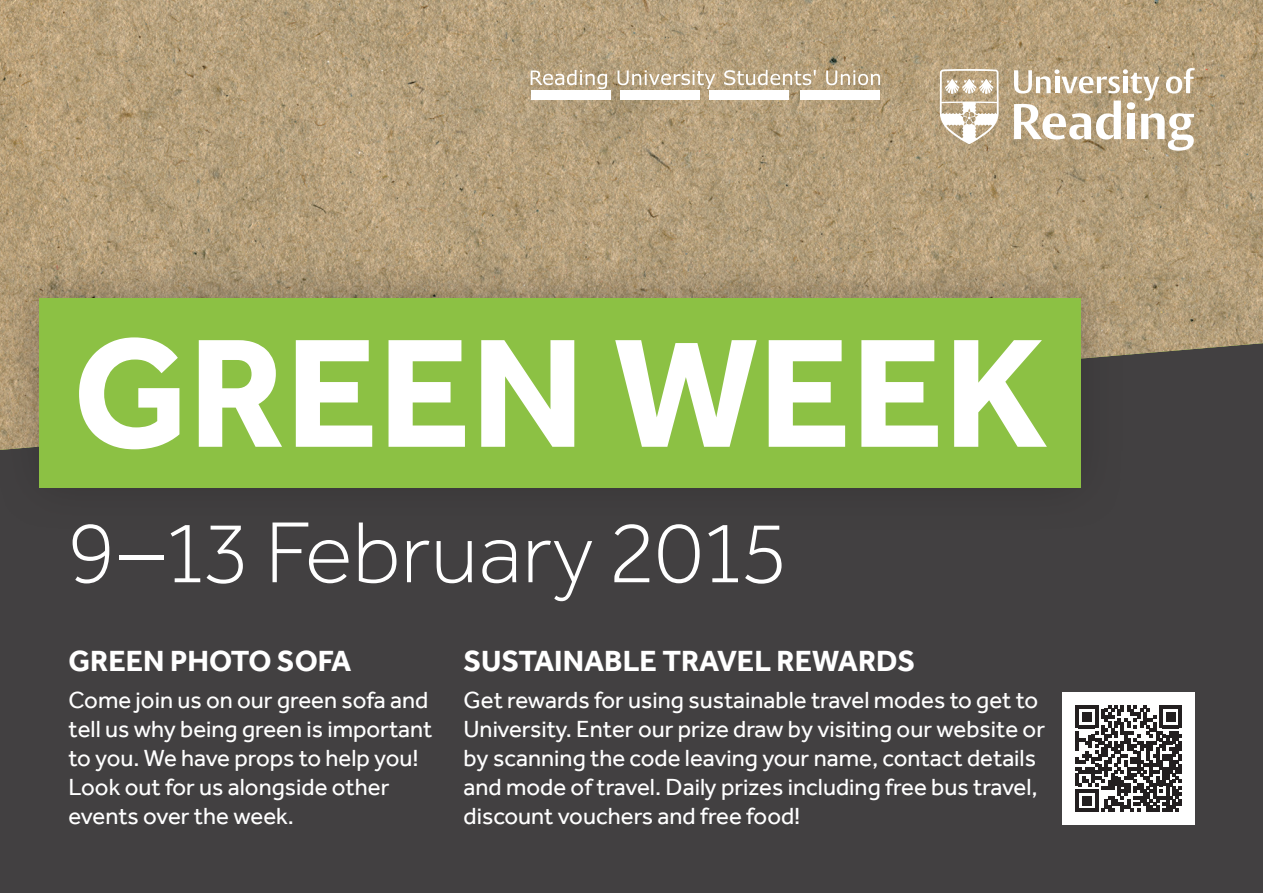
<style>
.page{position:relative;width:1263px;height:893px;background:#424041}
.page>*{position:absolute;margin:0;border:0;box-sizing:border-box;transform-origin:0 0}
.RDG_Title{font:700 159.9px "Effra";color:#fff}
.RDG_Title-2{font:300 89.4px "Effra";color:#fff}
.Event_name{font:700 30px "Effra";color:#fff}
.RDG_A6L_POSTCARD_Hea{font:24px/28.8px "Effra";color:#fff}
</style>
<div class="page">
<img style="left:0;top:0;width:1263px;height:355px">
<svg style="left:1014px;top:68px;width:181px;height:83px;background:#cabba1"></svg>
<svg style="left:940px;top:69px;width:59px;height:75px;background:#d1c3ac"></svg>
<div style="left:0;top:253px;width:1126px;height:281px;background:#231f20;opacity:.35"></div>
<div style="left:40px;top:299px;width:1040px;height:189px;background:#8cc144"></div>
<svg style="left:531px;top:70px;width:76px;height:19px"></svg>
<svg style="left:617px;top:70px;width:98px;height:19px;background:#c4b397"></svg>
<svg style="left:724px;top:70px;width:92px;height:15px"></svg>
<svg style="left:826px;top:70px;width:54px;height:15px"></svg>
<div style="left:531px;top:90px;width:79px;height:9px;background:#fff"></div>
<div style="left:800px;top:90px;width:79px;height:9px;background:#fff"></div>
<div style="left:620px;top:90px;width:80px;height:9px;background:#fff"></div>
<div style="left:710px;top:90px;width:79px;height:9px;background:#fff"></div>
<div style="left:1063px;top:693px;width:132px;height:132px;background:#fff"></div>
<svg style="left:1076px;top:706px;width:106px;height:106px"></svg>
<p class="RDG_Title" style="left:73px;top:296px;width:977px">GREEN WEEK</p>
<p class="RDG_Title-2" style="left:68px;top:502px;width:721px">9–13 February 2015</p>
<p class="Event_name" style="left:69px;top:643px;width:284px">GREEN PHOTO SOFA</p>
<p class="RDG_A6L_POSTCARD_Hea" style="left:69px;top:686px;width:365px">Come join us on our green sofa and tell us why being green is important to you. We have props to help you!<br>Look out for us alongside other events over the week.</p>
<p class="Event_name" style="left:463px;top:643px;width:453px">SUSTAINABLE TRAVEL REWARDS</p>
<p class="RDG_A6L_POSTCARD_Hea" style="left:463px;top:686px;width:583px">Get rewards for using sustainable travel modes to get to University. Enter our prize draw by visiting our website or by scanning the code leaving your name, contact details and mode of travel. Daily prizes including free bus travel, discount vouchers and free food!</p>
</div>
